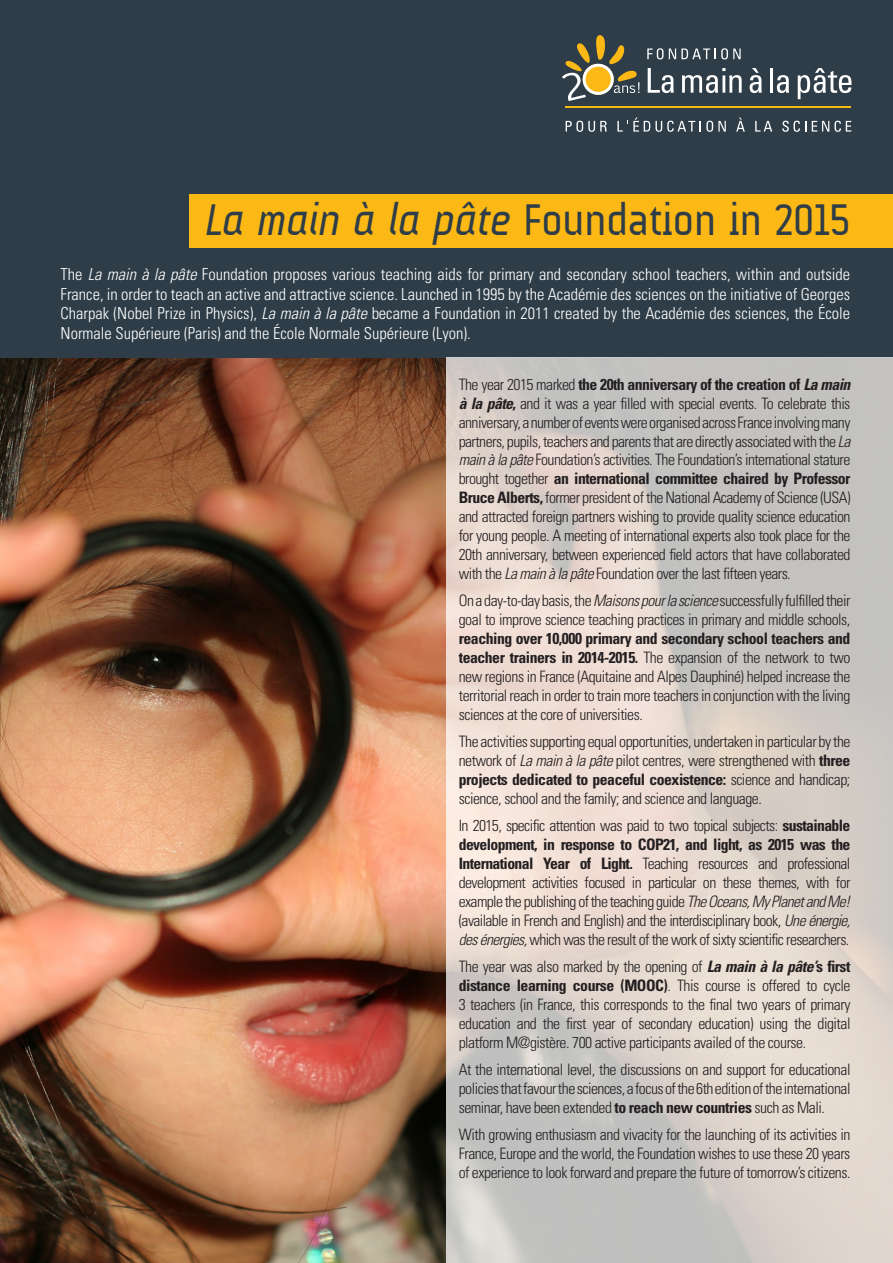
<style>
.page{position:relative;width:893px;height:1263px;background:#fff}
.page>*{position:absolute;margin:0;border:0;box-sizing:border-box;transform-origin:0 0}
.Plaquette_-_Titre{font:45px "A Udimat";letter-spacing:-.015em;color:#2e3d48}
.t1{font:300 condensed 16.5px/19.8px "Univers LT Std";color:#fff;text-align:justify}
.t2{font:300 condensed 15.75px/18.9px "Univers LT Std";letter-spacing:-.03em;color:#231f20;text-align:justify}
.s1{font-style:italic}
.s2{font-weight:700}
.s3{font-weight:700;font-style:italic}
</style>
<div class="page">
<img style="left:0;top:357px;width:446px;height:906px">
<div style="left:0;top:0;width:893px;height:357px;background:#2e3d48"></div>
<svg style="left:647px;top:48px;width:16px;height:11px"></svg>
<svg style="left:669px;top:48px;width:72px;height:11px"></svg>
<svg style="left:648px;top:68px;width:26px;height:25px"></svg>
<svg style="left:682px;top:68px;width:60px;height:25px"></svg>
<svg style="left:750px;top:68px;width:12px;height:25px"></svg>
<hr style="left:770px;top:68px;width:3px;height:25px;background:#fff">
<svg style="left:777px;top:75px;width:12px;height:18px"></svg>
<svg style="left:798px;top:68px;width:53px;height:31px"></svg>
<hr style="left:565px;top:107px;width:286px;height:1px;background:#fcb814">
<svg style="left:566px;top:121px;width:41px;height:11px"></svg>
<svg style="left:617px;top:118px;width:109px;height:14px"></svg>
<svg style="left:736px;top:118px;width:9px;height:14px"></svg>
<svg style="left:755px;top:121px;width:17px;height:11px"></svg>
<svg style="left:782px;top:121px;width:24px;height:11px"></svg>
<svg style="left:812px;top:121px;width:39px;height:11px"></svg>
<svg style="left:562px;top:35px;width:78px;height:66px"></svg>
<div style="left:189px;top:194px;width:704px;height:54px;background:#fcb814"></div>
<svg style="left:446px;top:357px;width:447px;height:906px;background:#d8d0ca"></svg>
<p class="Plaquette_-_Titre" style="left:205px;top:194px;width:646px"><span class="s1">La main à la pâte</span> Foundation in 2015</p>
<p class="t1" style="left:61px;top:264px;width:791px">The <span class="s1">La main à la pâte</span> Foundation proposes various teaching aids for primary and secondary school teachers, within and outside France, in order to teach an active and attractive science. Launched in 1995 by the Académie des sciences on the initiative of Georges Charpak (Nobel Prize in Physics), <span class="s1">La main à la pâte</span> became a Foundation in 2011 created by the Académie des sciences, the École Normale Supérieure (Paris) and the École Normale Supérieure (Lyon).</p>
<p class="t2" style="left:459px;top:375px;width:393px">The year 2015 marked <span class="s2">the 20th anniversary of the creation of</span> <span class="s3">La main à la pâte</span><span class="s2">,</span> and it was a year filled with special events. To celebrate this anniversary, a number of events were organised across France involving many partners, pupils, teachers and parents that are directly associated with the <span class="s1">La main à la pâte</span> Foundation’s activities. The Foundation’s international stature brought together <span class="s2">an international committee chaired by Professor Bruce Alberts,</span> former president of the National Academy of Science (USA) and attracted foreign partners wishing to provide quality science education for young people. A meeting of international experts also took place for the 20th anniversary, between experienced field actors that have collaborated with the <span class="s1">La main à la pâte</span> Foundation over the last fifteen years.</p>
<p class="t2" style="left:459px;top:591px;width:393px">On a day-to-day basis, the <span class="s1">Maisons pour la science</span> successfully fulfilled their goal to improve science teaching practices in primary and middle schools, <span class="s2">reaching over 10,000 primary and secondary school teachers and teacher trainers in 2014-2015.</span> The expansion of the network to two new regions in France (Aquitaine and Alpes Dauphiné) helped increase the territorial reach in order to train more teachers in conjunction with the living sciences at the core of universities.</p>
<p class="t2" style="left:459px;top:732px;width:393px">The activities supporting equal opportunities, undertaken in particular by the network of <span class="s1">La main à la pâte</span> pilot centres, were strengthened with <span class="s2">three projects dedicated to peaceful coexistence:</span> science and handicap; science, school and the family; and science and language.</p>
<p class="t2" style="left:459px;top:816px;width:393px">In 2015, specific attention was paid to two topical subjects: <span class="s2">sustainable development, in response to COP21, and light, as 2015 was the International Year of Light.</span> Teaching resources and professional development activities focused in particular on these themes, with for example the publishing of the teaching guide <span class="s1">The Oceans, My Planet and Me! </span>(available in French and English) and the interdisciplinary book, <span class="s1">Une énergie, des énergies,</span> which was the result of the work of sixty scientific researchers.</p>
<p class="t2" style="left:459px;top:957px;width:393px">The year was also marked by the opening of <span class="s3">La main à la pâte’</span><span class="s2">s first distance learning course (MOOC)</span>. This course is offered to cycle 3 teachers (in France, this corresponds to the final two years of primary education and the first year of secondary education) using the digital platform M@gistère. 700 active participants availed of the course.</p>
<p class="t2" style="left:459px;top:1060px;width:393px">At the international level, the discussions on and support for educational policies that favour the sciences, a focus of the 6th edition of the international seminar, have been extended <span class="s2">to reach new countries</span> such as Mali.</p>
<p class="t2" style="left:459px;top:1125px;width:393px">With growing enthusiasm and vivacity for the launching of its activities in France, Europe and the world, the Foundation wishes to use these 20 years of experience to look forward and prepare the future of tomorrow’s citizens.</p>
</div>
